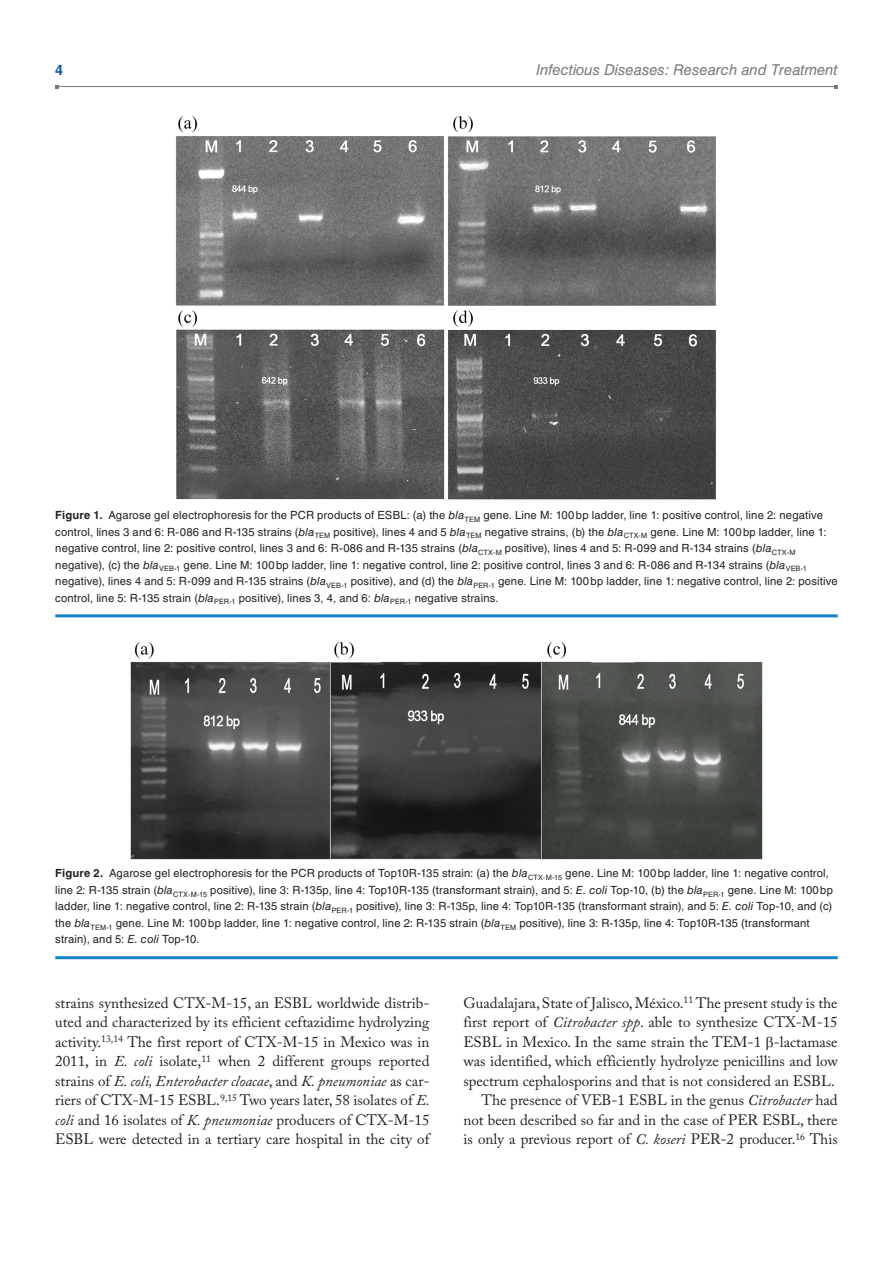
<style>
.page{position:relative;width:893px;height:1263px;background:#fff}
.page>*{position:absolute;margin:0;border:0;box-sizing:border-box;transform-origin:0 0}
.t1{font:15px/19.5px "Adobe Caslon Pro";color:#231f20;text-align:justify}
.t2{font:italic 15px "Helvetica LT Std";letter-spacing:-.005em;color:#76787b}
.t3{font:700 14.25px "Helvetica LT Std";color:#1055a4}
.t4{font:11.25px/16.5px "Helvetica LT Std";letter-spacing:.015em;color:#231f20}
.s1{font-weight:700}
.s2{font-style:italic}
</style>
<div class="page">
<hr style="left:57px;top:86px;width:779px;height:1px;background:#76787b">
<hr style="left:55px;top:614px;width:783px;height:3px;background:#1582c5">
<img style="left:176px;top:116px;width:540px;height:384px">
<hr style="left:55px;top:956px;width:783px;height:3px;background:#1582c5">
<img style="left:130px;top:642px;width:633px;height:218px">
<p class="t3" style="left:55px;top:61px;width:9px">4</p>
<h1 class="t2" style="left:536px;top:61px;width:303px">Infectious Diseases: Research and Treatment</h1>
<p class="t4" style="left:55px;top:507px;width:784px"><span class="s1">Figure 1.</span> Agarose gel electrophoresis for the PCR products of ESBL: (a) the <span class="s2">bla</span><sub>TEM</sub> gene. Line M: 100bp ladder, line 1: positive control, line 2: negative control, lines 3 and 6: R-086 and R-135 strains (<span class="s2">bla</span><sub>TEM</sub> positive), lines 4 and 5 <span class="s2">bla</span><sub>TEM</sub> negative strains, (b) the <span class="s2">bla</span><sub>CTX-M</sub> gene. Line M: 100bp ladder, line 1: negative control, line 2: positive control, lines 3 and 6: R-086 and R-135 strains (<span class="s2">bla</span><sub>CTX-M</sub> positive), lines 4 and 5: R-099 and R-134 strains (<span class="s2">bla</span><sub>CTX-M </sub>negative), (c) the <span class="s2">bla</span><sub>VEB-1</sub> gene. Line M: 100bp ladder, line 1: negative control, line 2: positive control, lines 3 and 6: R-086 and R-134 strains (<span class="s2">bla</span><sub>VEB-1 </sub>negative), lines 4 and 5: R-099 and R-135 strains (<span class="s2">bla</span><sub>VEB-1</sub> positive), and (d) the <span class="s2">bla</span><sub>PER-1</sub> gene. Line M: 100bp ladder, line 1: negative control, line 2: positive control, line 5: R-135 strain (<span class="s2">bla</span><sub>PER-1</sub> positive), lines 3, 4, and 6: <span class="s2">bla</span><sub>PER-1</sub> negative strains.</p>
<p class="t4" style="left:55px;top:865px;width:779px"><span class="s1">Figure 2.</span> Agarose gel electrophoresis for the PCR products of Top10R-135 strain: (a) the <span class="s2">bla</span><sub>CTX-M-15</sub> gene. Line M: 100bp ladder, line 1: negative control, line 2: R-135 strain (<span class="s2">bla</span><sub>CTX-M-15</sub> positive), line 3: R-135p, line 4: Top10R-135 (transformant strain), and 5: <span class="s2">E. coli</span> Top-10, (b) the <span class="s2">bla</span><sub>PER-1</sub> gene. Line M: 100bp ladder, line 1: negative control, line 2: R-135 strain (<span class="s2">bla</span><sub>PER-1</sub> positive), line 3: R-135p, line 4: Top10R-135 (transformant strain), and 5: <span class="s2">E. coli</span> Top-10, and (c) the <span class="s2">bla</span><sub>TEM-1</sub> gene. Line M: 100bp ladder, line 1: negative control, line 2: R-135 strain (<span class="s2">bla</span><sub>TEM</sub> positive), line 3: R-135p, line 4: Top10R-135 (transformant strain), and 5: <span class="s2">E. coli</span> Top-10.</p>
<p class="t1" style="left:55px;top:992px;width:376px">strains synthesized CTX-M-15, an ESBL worldwide distrib&shy;uted and characterized by its efficient ceftazidime hydrolyzing activity.<sup>13,14</sup> The first report of CTX-M-15 in Mexico was in 2011, in <span class="s2">E. coli</span> isolate,<sup>11</sup> when 2 different groups reported strains of <span class="s2">E. coli, Enterobacter cloacae</span>, and <span class="s2">K. pneumoniae</span> as car&shy;riers of CTX-M-15 ESBL.<sup>9,15</sup> Two years later, 58 isolates of <span class="s2">E. coli</span> and 16 isolates of <span class="s2">K. pneumoniae</span> producers of CTX-M-15<br>ESBL were detected in a tertiary care hospital in the city of</p>
<p class="t1" style="left:463px;top:992px;width:376px;text-align:right">Guadalajara, State of Jalisco, México.<sup>11</sup> The present study is the first report of <span class="s2">Citrobacter spp</span>. able to synthesize CTX-M-15<br>ESBL in Mexico. In the same strain the TEM-1 -lactamase was identified, which efficiently hydrolyze penicillins and low spectrum cephalosporins and that is not considered an ESBL.<br>The presence of VEB-1 ESBL in the genus <span class="s2">Citrobacter</span> had not been described so far and in the case of PER ESBL, there is only a previous report of <span class="s2">C. koseri</span> PER-2 producer.<sup>16</sup> This</p>
</div>
